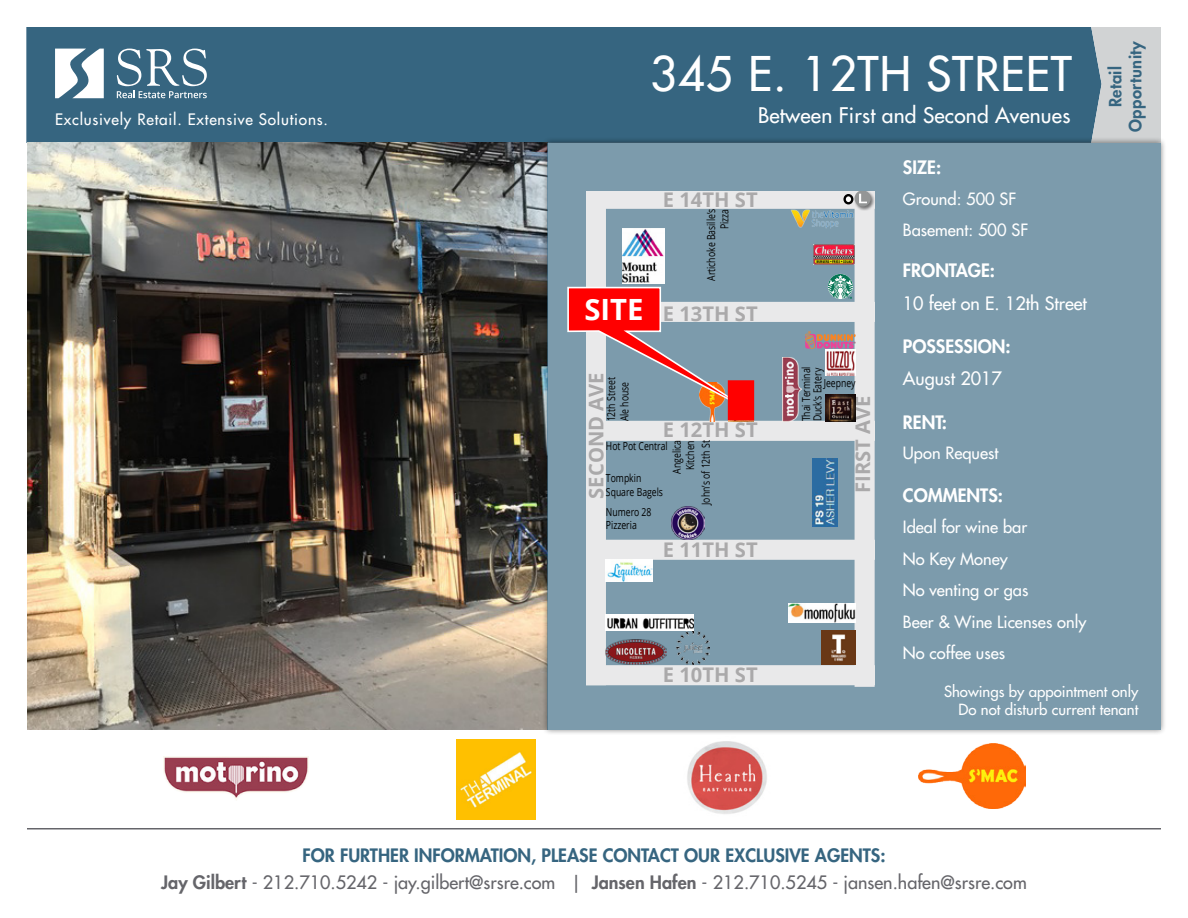
<style>
.page{position:relative;width:1188px;height:918px;background:#fff}
.page>*{position:absolute;margin:0;border:0;box-sizing:border-box;transform-origin:0 0}
.t1{font:500 46.5px "Futura Std";letter-spacing:.02em;color:#fff}
.t2{font:700 29.25px "Open Sans";color:#fff}
.t3{font:500 21px "Futura Std";letter-spacing:.01em;color:#fff}
.t4{font:700 20.25px "Open Sans";color:#aaa9aa}
.t5{font:500 18px/27px "Futura Std";color:#65656a;text-align:center}
.t6{font:800 18px "Futura Std";color:#fff}
.t7{font:500 18px "Futura Std";color:#fff}
.t8{font:500 16.5px/31.5px "Futura Std";color:#fff}
.t9{font:800 16.5px/19.8px "Futura Std";letter-spacing:.025em;color:#366580;text-align:center}
.t10{font:500 15.45px "Futura Std";letter-spacing:.05em;color:#fff}
.t11{font:500 15px/18px "Futura Std";color:#fff;text-align:right}
.t12{font:11.1px/13.4px "Open Sans";color:#000;scale:.78 1}
.s1{font-weight:800;color:#366580}
.s2{font-weight:800}
</style>
<div class="page">
<hr style="left:27px;top:828px;width:1134px;height:2px;background:#65656a">
<div style="left:26px;top:27px;width:1065px;height:116px;background:#366580"></div>
<svg style="left:1091px;top:27px;width:70px;height:110px;background:#c4cacd"></svg>
<svg style="left:55px;top:49px;width:49px;height:49px"></svg>
<svg style="left:117px;top:48px;width:90px;height:50px;background:#668a9e"></svg>
<img style="left:163px;top:756px;width:146px;height:44px">
<img style="left:918px;top:744px;width:108px;height:65px">
<img style="left:687px;top:741px;width:80px;height:73px">
<img style="left:456px;top:740px;width:80px;height:79px">
<img style="left:27px;top:143px;width:514px;height:586px">
<div style="left:541px;top:137px;width:626px;height:598px;background:#000;opacity:.75"></div>
<div style="left:548px;top:143px;width:613px;height:586px;background:#7c9bac"></div>
<div style="left:587px;top:191px;width:288px;height:18px;background:#e9e9ea"></div>
<div style="left:587px;top:191px;width:19px;height:494px;background:#e9e9ea"></div>
<div style="left:855px;top:191px;width:20px;height:496px;background:#e9e9ea"></div>
<div style="left:587px;top:302px;width:288px;height:20px;background:#e9e9ea"></div>
<div style="left:587px;top:421px;width:288px;height:20px;background:#e9e9ea"></div>
<div style="left:587px;top:540px;width:288px;height:20px;background:#e9e9ea"></div>
<div style="left:587px;top:665px;width:288px;height:20px;background:#e9e9ea"></div>
<div style="left:845px;top:195px;width:7px;height:8px;background:#fff;border-radius:50%"></div>
<div style="left:843px;top:194px;width:10px;height:10px;border:2px solid #000;border-radius:50%"></div>
<div style="left:853px;top:191px;width:22px;height:20px;background:#000;opacity:.5"></div>
<svg style="left:855px;top:191px;width:16px;height:16px"></svg>
<img style="left:791px;top:209px;width:64px;height:19px">
<img style="left:814px;top:244px;width:41px;height:21px">
<svg style="left:828px;top:274px;width:25px;height:25px"></svg>
<svg style="left:805px;top:331px;width:51px;height:18px"></svg>
<img style="left:826px;top:395px;width:30px;height:26px">
<img style="left:826px;top:349px;width:30px;height:27px">
<img style="left:699px;top:401px;width:26px;height:20px">
<img style="left:729px;top:420px;width:25px;height:1px">
<img style="left:782px;top:358px;width:20px;height:63px">
<img style="left:671px;top:506px;width:34px;height:34px">
<img style="left:676px;top:631px;width:34px;height:33px">
<img style="left:822px;top:631px;width:33px;height:33px">
<img style="left:606px;top:560px;width:46px;height:22px">
<img style="left:606px;top:615px;width:88px;height:16px">
<img style="left:623px;top:229px;width:41px;height:55px">
<img style="left:812px;top:459px;width:26px;height:68px">
<img style="left:788px;top:603px;width:67px;height:20px">
<img style="left:606px;top:640px;width:61px;height:24px">
<svg style="left:567px;top:286px;width:165px;height:115px"></svg>
<div style="left:728px;top:380px;width:26px;height:40px;background:#f00"></div>
<h3 class="t10" style="left:55px;top:110px;width:274px">Exclusively Retail. Extensive Solutions.</h3>
<h1 class="t1" style="left:650px;top:45px;width:423px">345 E. 12th Street</h1>
<h3 class="t3" style="left:758px;top:102px;width:314px">Between First and Second Avenues</h3>
<h3 class="t9" style="left:1106px;top:132px;width:92px;rotate:-90deg">Retail<br>Opportunity</h3>
<h3 class="t4" style="left:663px;top:185px;width:96px">E 14TH ST</h3>
<h2 class="t2" style="left:584px;top:289px;width:61px">SITE</h2>
<p class="t12" style="left:704px;top:281px;width:94px;text-align:right;rotate:-90deg">Artichoke Basille’s<br>Pizza</p>
<h3 class="t4" style="left:663px;top:300px;width:96px">E 13TH ST</h3>
<h3 class="t4" style="left:582px;top:499px;width:128px;rotate:-90deg">SECOND AVE</h3>
<p class="t12" style="left:604px;top:421px;width:59px;rotate:-90deg">12th Street<br>Ale house</p>
<h3 class="t4" style="left:663px;top:415px;width:96px">E 12TH ST</h3>
<p class="t12" style="left:699px;top:505px;width:84px;rotate:-90deg">John’s of 12th St</p>
<p class="t12" style="left:670px;top:474px;width:45px;text-align:center;rotate:-90deg">Angelica<br>Kitchen</p>
<p class="t12" style="left:606px;top:439px;width:81px">Hot Pot Central</p>
<p class="t12" style="left:606px;top:471px;width:75px">Tompkin<br>Square Bagels</p>
<p class="t12" style="left:606px;top:505px;width:60px">Numero 28<br>Pizzeria</p>
<h3 class="t4" style="left:663px;top:535px;width:96px">E 11TH ST</h3>
<h3 class="t4" style="left:663px;top:661px;width:96px">E 10TH ST</h3>
<p class="t12" style="left:800px;top:421px;width:72px;line-height:11.1px;rotate:-90deg">Thai Terminal<br>Duck’s Eatery</p>
<p class="t12" style="left:824px;top:376px;width:42px">Jeepney</p>
<h3 class="t4" style="left:848px;top:493px;width:99px;rotate:-90deg">FIRST AVE</h3>
<h3 class="t6" style="left:903px;top:156px;width:40px">SIZE:</h3>
<h3 class="t8" style="left:903px;top:183px;width:127px">Ground: 500 SF<br>Basement: 500 SF</h3>
<h3 class="t6" style="left:903px;top:259px;width:94px">FRONTAGE:</h3>
<h3 class="t7" style="left:903px;top:292px;width:186px">10 feet on E. 12th Street</h3>
<h3 class="t6" style="left:903px;top:335px;width:109px">POSSESSION:</h3>
<h3 class="t7" style="left:903px;top:367px;width:101px">August 2017</h3>
<h3 class="t6" style="left:903px;top:411px;width:46px">RENT:</h3>
<h3 class="t8" style="left:903px;top:437px;width:97px">Upon Request</h3>
<h3 class="t6" style="left:903px;top:484px;width:102px">COMMENTS:</h3>
<h3 class="t8" style="left:903px;top:511px;width:185px">Ideal for wine bar<br>No Key Money<br>No venting or gas<br>Beer &amp; Wine Licenses only<br>No coffee uses</h3>
<h3 class="t11" style="left:944px;top:682px;width:196px">Showings by appointment only<br>Do not disturb current tenant</h3>
<h3 class="t5" style="left:161px;top:842px;width:867px"><span class="s1">FOR FURTHER INFORMATION, PLEASE CONTACT OUR EXCLUSIVE AGENTS:<br></span><span class="s2">Jay Gilbert</span> - 212.710.5242 - jay.gilbert@srsre.com | <span class="s2">Jansen Hafen</span> - 212.710.5245 - jansen.hafen@srsre.com</h3>
</div>
